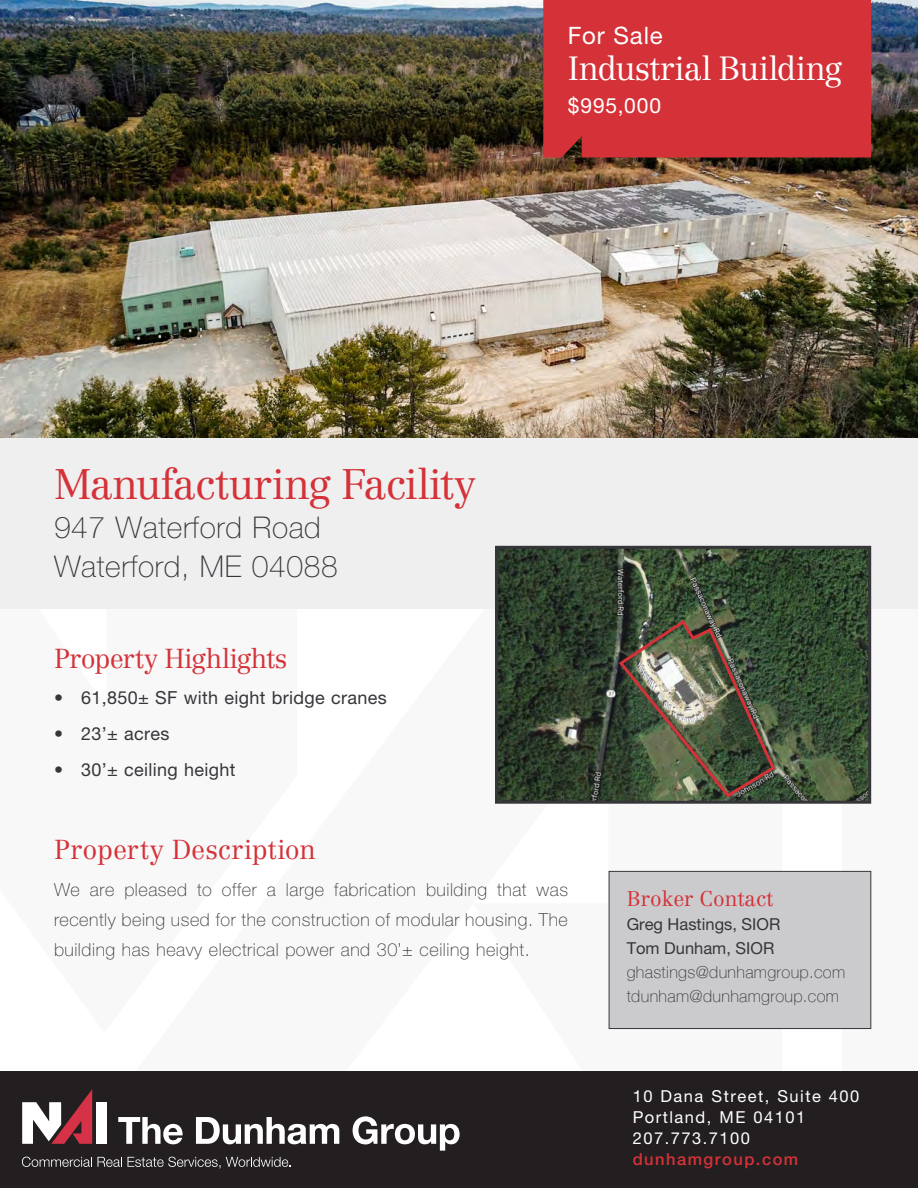
<style>
.page{position:relative;width:918px;height:1188px;background:#fff}
.page>*{position:absolute;margin:0;border:0;box-sizing:border-box;transform-origin:0 0}
.t1{font:300 42px "Centennial LT Std";letter-spacing:-.015em;color:#d43238}
.t2{font:300 33px "Centennial LT Std";letter-spacing:-.015em;color:#fff}
.t3{font:100 30px "Helvetica Neue LT Std";letter-spacing:.02em;color:#363539}
.t4{font:300 27px "Centennial LT Std";letter-spacing:-.01em;color:#d43238}
.t5{font:24px "Helvetica Neue LT Std";letter-spacing:.04em;color:#fff}
.t6{font:300 21px "Centennial LT Std";color:#d43238}
.t7{font:21px "Helvetica Neue LT Std";letter-spacing:.05em;color:#fff}
.t8{font:100 18px/30px "Helvetica Neue LT Std";letter-spacing:.03em;color:#363539;text-align:justify}
.t9{font:18px "Helvetica Neue LT Std";letter-spacing:.02em;color:#363539}
.t10{font:16.5px "Helvetica Neue LT Std";letter-spacing:.09em;color:#fff}
.t11{font:100 16.5px "Helvetica Neue LT";letter-spacing:.02em;color:#363539}
.t12{font:16.5px "Helvetica Neue LT Std";color:#363539}
.t13{font:500 16.5px "Helvetica Neue LT Std";letter-spacing:.09em;color:#d43238}
</style>
<div class="page">
<div style="left:843px;top:415px;width:75px;height:656px;background:#f8f8f9"></div>
<img style="left:0;top:0;width:918px;height:438px">
<div style="left:0;top:1071px;width:918px;height:117px;background:#231f20"></div>
<div style="left:96px;top:1102px;width:11px;height:42px;background:#fff"></div>
<svg style="left:22px;top:1089px;width:70px;height:55px"></svg>
<svg style="left:118px;top:1117px;width:65px;height:27px"></svg>
<svg style="left:196px;top:1117px;width:143px;height:27px"></svg>
<svg style="left:353px;top:1116px;width:107px;height:35px"></svg>
<svg style="left:22px;top:1157px;width:70px;height:10px"></svg>
<svg style="left:98px;top:1157px;width:24px;height:10px"></svg>
<svg style="left:128px;top:1157px;width:163px;height:12px"></svg>
<div style="left:0;top:438px;width:918px;height:170px;background:#eeeeef"></div>
<svg style="left:494px;top:545px;width:378px;height:259px;background:#374734"></svg>
<div style="left:543px;top:0;width:328px;height:157px;background:#d43238"></div>
<div style="left:609px;top:871px;width:262px;height:158px;background:#cbcbcd;border:1px solid #363539"></div>
<img style="left:617px;top:618px;width:160px;height:182px">
<p class="t5" style="left:568px;top:21px;width:96px">For Sale</p>
<p class="t2" style="left:568px;top:49px;width:276px">Industrial Building</p>
<p class="t7" style="left:568px;top:93px;width:95px">$995,000</p>
<p class="t1" style="left:54px;top:460px;width:423px">Manufacturing Facility</p>
<p class="t3" style="left:54px;top:510px;width:268px">947 Waterford Road</p>
<p class="t3" style="left:54px;top:549px;width:285px">Waterford, ME 04088</p>
<p class="t4" style="left:54px;top:642px;width:235px">Property Highlights</p>
<p class="t9" style="left:54px;top:687px;width:334px">• 61,850± SF with eight bridge cranes</p>
<p class="t9" style="left:54px;top:723px;width:117px">• 23’± acres</p>
<p class="t9" style="left:54px;top:759px;width:183px">• 30’± ceiling height</p>
<p class="t4" style="left:54px;top:833px;width:264px">Property Description</p>
<p class="t8" style="left:54px;top:875px;width:516px">We are pleased to offer a large fabrication building that was recently being used for the construction of modular housing. The building has heavy electrical power and 30’± ceiling height.</p>
<p class="t6" style="left:627px;top:886px;width:148px">Broker Contact</p>
<p class="t12" style="left:627px;top:914px;width:155px">Greg Hastings, SIOR</p>
<p class="t12" style="left:627px;top:938px;width:149px">Tom Dunham, SIOR</p>
<p class="t11" style="left:627px;top:963px;width:220px">ghastings@dunhamgroup.com</p>
<p class="t11" style="left:627px;top:987px;width:214px">tdunham@dunhamgroup.com</p>
<p class="t10" style="left:633px;top:1087px;width:228px">10 Dana Street, Suite 400</p>
<p class="t10" style="left:633px;top:1108px;width:174px">Portland, ME 04101</p>
<p class="t10" style="left:633px;top:1129px;width:119px">207.773.7100</p>
<p class="t13" style="left:633px;top:1150px;width:167px">dunhamgroup.com</p>
</div>
